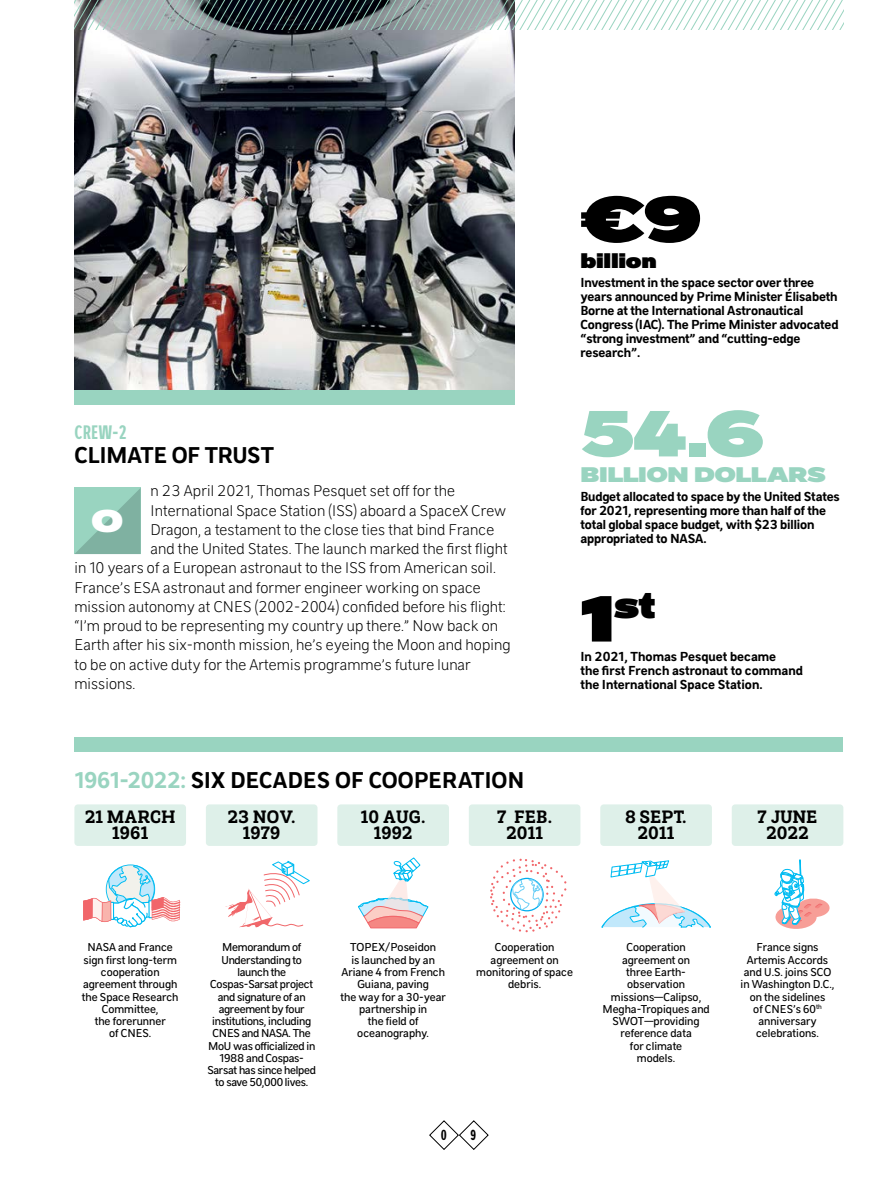
<style>
.page{position:relative;width:893px;height:1191px;background:#fff}
.page>*{position:absolute;margin:0;border:0;box-sizing:border-box;transform-origin:0 0}
.t1{font:70px "CNES Poster";color:#99d4c0}
.t2{font:70px "CNES Poster";color:#000}
.t3{font:40.77px "CNES Poster";color:#000}
.t4{font:33.95px "CNES Poster";color:#fff}
.t5{font:700 24.5px "CNES Sans";letter-spacing:-.01em;color:#000}
.t6{font:22.75px "CNES Poster";letter-spacing:-.025em;color:#99d4c0}
.t7{font:22.75px "CNES Poster";letter-spacing:-.02em;color:#000}
.t8{font:700 21px "CNES Condensed";color:#99d4c0}
.t9{font:700 19.25px/15.8px "CNES Slab";letter-spacing:.01em;color:#000;text-align:center}
.t10{font:300 16.62px "CNES Sans";letter-spacing:.01em;color:#000}
.t11{font:700 15.75px "CNES Condensed";color:#000}
.t12{font:700 14px/14px "CNES Sans";letter-spacing:-.01em;color:#000}
.t13{font:12.25px/12.2px "CNES Sans";color:#000;text-align:center}
.t14{font:12.25px/12.2px "CNES Sans";letter-spacing:-.02em;color:#000;text-align:center}
.s1{font-size:70px}
.s2{color:#99d4c0}
</style>
<div class="page">
<div style="left:337px;top:804px;width:112px;height:42px;background:#def0e9;border-radius:4px"></div>
<svg style="left:429px;top:1120px;width:60px;height:30px"></svg>
<img style="left:74px;top:30px;width:441px;height:360px">
<div style="left:74px;top:736px;width:769px;height:15px;background:#99d4c0"></div>
<div style="left:74px;top:390px;width:441px;height:15px;background:#99d4c0"></div>
<svg style="left:74px;top:488px;width:67px;height:66px;background:#8cc2b0"></svg>
<svg style="left:74px;top:0;width:769px;height:30px"></svg>
<div style="left:74px;top:804px;width:112px;height:42px;background:#def0e9;border-radius:4px"></div>
<svg style="left:225px;top:860px;width:85px;height:68px"></svg>
<svg style="left:774px;top:859px;width:56px;height:70px"></svg>
<svg style="left:490px;top:858px;width:76px;height:74px"></svg>
<svg style="left:83px;top:864px;width:97px;height:63px"></svg>
<svg style="left:358px;top:857px;width:70px;height:71px"></svg>
<svg style="left:601px;top:860px;width:110px;height:68px"></svg>
<div style="left:206px;top:804px;width:111px;height:42px;background:#def0e9;border-radius:4px"></div>
<div style="left:469px;top:804px;width:111px;height:42px;background:#def0e9;border-radius:4px"></div>
<div style="left:600px;top:804px;width:112px;height:42px;background:#def0e9;border-radius:4px"></div>
<div style="left:732px;top:804px;width:111px;height:42px;background:#def0e9;border-radius:4px"></div>
<p class="t8" style="left:74px;top:418px;width:53px">CREW-2</p>
<h3 class="t5" style="left:75px;top:442px;width:201px">CLIMATE OF TRUST</h3>
<p class="t10" style="left:151px;top:481px;width:306px">n 23 April 2021, Thomas Pesquet set off for the</p>
<p class="t10" style="left:151px;top:501px;width:357px">International Space Station (ISS) aboard a SpaceX Crew</p>
<p class="t10" style="left:151px;top:520px;width:345px">Dragon, a testament to the close ties that bind France</p>
<p class="t10" style="left:151px;top:539px;width:359px">and the United States. The launch marked the first flight</p>
<p class="t10" style="left:74px;top:558px;width:423px">in 10 years of a European astronaut to the ISS from American soil.</p>
<p class="t10" style="left:74px;top:578px;width:408px">France’s ESA astronaut and former engineer working on space</p>
<p class="t10" style="left:74px;top:597px;width:433px">mission autonomy at CNES (2002-2004) confided before his flight:</p>
<p class="t10" style="left:74px;top:616px;width:425px">“I’m proud to be representing my country up there.” Now back on</p>
<p class="t10" style="left:74px;top:635px;width:437px">Earth after his six-month mission, he’s eyeing the Moon and hoping</p>
<p class="t10" style="left:74px;top:655px;width:398px">to be on active duty for the Artemis programme’s future lunar</p>
<p class="t10" style="left:74px;top:674px;width:63px">missions.</p>
<h3 class="t4" style="left:91px;top:495px;width:34px">O</h3>
<h1 class="t2" style="left:580px;top:167px;width:123px">€9</h1>
<h3 class="t7" style="left:580px;top:243px;width:78px">billion</h3>
<p class="t12" style="left:580px;top:275px;width:260px">Investment in the space sector over three years announced by Prime Minister Élisabeth Borne at the International Astronautical Congress (IAC). The Prime Minister advocated “strong investment” and “cutting-edge research”.</p>
<h1 class="t1" style="left:580px;top:381px;width:186px">54.6</h1>
<h3 class="t6" style="left:580px;top:458px;width:247px">BILLION DOLLARS</h3>
<p class="t12" style="left:580px;top:489px;width:261px">Budget allocated to space by the United States for 2021, representing more than half of the total global space budget, with $23 billion appropriated to NASA.</p>
<h2 class="t3" style="left:580px;top:574px;width:77px"><span class="s1">1</span>st</h2>
<p class="t12" style="left:580px;top:649px;width:224px">In 2021, Thomas Pesquet became<br>the first French astronaut to command the International Space Station.</p>
<h3 class="t5" style="left:74px;top:765px;width:452px"><span class="s2">1961-2022:</span> SIX DECADES OF COOPERATION</h3>
<p class="t9" style="left:85px;top:809px;width:92px">21 MARCH<br>1961</p>
<p class="t9" style="left:228px;top:809px;width:69px">23 NOV.<br>1979</p>
<p class="t9" style="left:361px;top:809px;width:66px">10 AUG.<br>1992</p>
<p class="t9" style="left:497px;top:809px;width:57px">7 FEB.<br>2011</p>
<p class="t9" style="left:625px;top:809px;width:63px">8 SEPT.<br>2011</p>
<p class="t9" style="left:757px;top:809px;width:62px">7 JUNE<br>2022</p>
<p class="t13" style="left:82px;top:941px;width:98px">NASA and France sign first long-term cooperation agreement through the Space Research<br>Committee,<br>the forerunner<br>of CNES.</p>
<p class="t14" style="left:207px;top:941px;width:110px">Memorandum of<br>Understanding to launch the<br>Cospas-Sarsat project and signature of an agreement by four institutions, including<br>CNES and NASA. The<br>MoU was officialized in<br>1988 and Cospas-<br>Sarsat has since helped to save 50,000 lives.</p>
<p class="t13" style="left:340px;top:941px;width:107px">TOPEX/Poseidon<br>is launched by an<br>Ariane 4 from French<br>Guiana, paving<br>the way for a 30-year partnership in<br>the field of oceanography.</p>
<p class="t13" style="left:476px;top:941px;width:98px">Cooperation agreement on monitoring of space debris.</p>
<p class="t11" style="left:441px;top:1124px;width:8px">0</p>
<p class="t11" style="left:470px;top:1124px;width:7px">9</p>
<p class="t13" style="left:602px;top:941px;width:109px">Cooperation agreement on<br>three Earth&shy;observation missions—Calipso,<br>Megha-Tropiques and<br>SWOT—providing reference data<br>for climate<br>models.</p>
<p class="t13" style="left:740px;top:941px;width:96px">France signs<br>Artemis Accords and U.S. joins SCO in Washington D.C., on the sidelines<br>of CNES’s 60<sup>th </sup>anniversary celebrations.</p>
</div>
